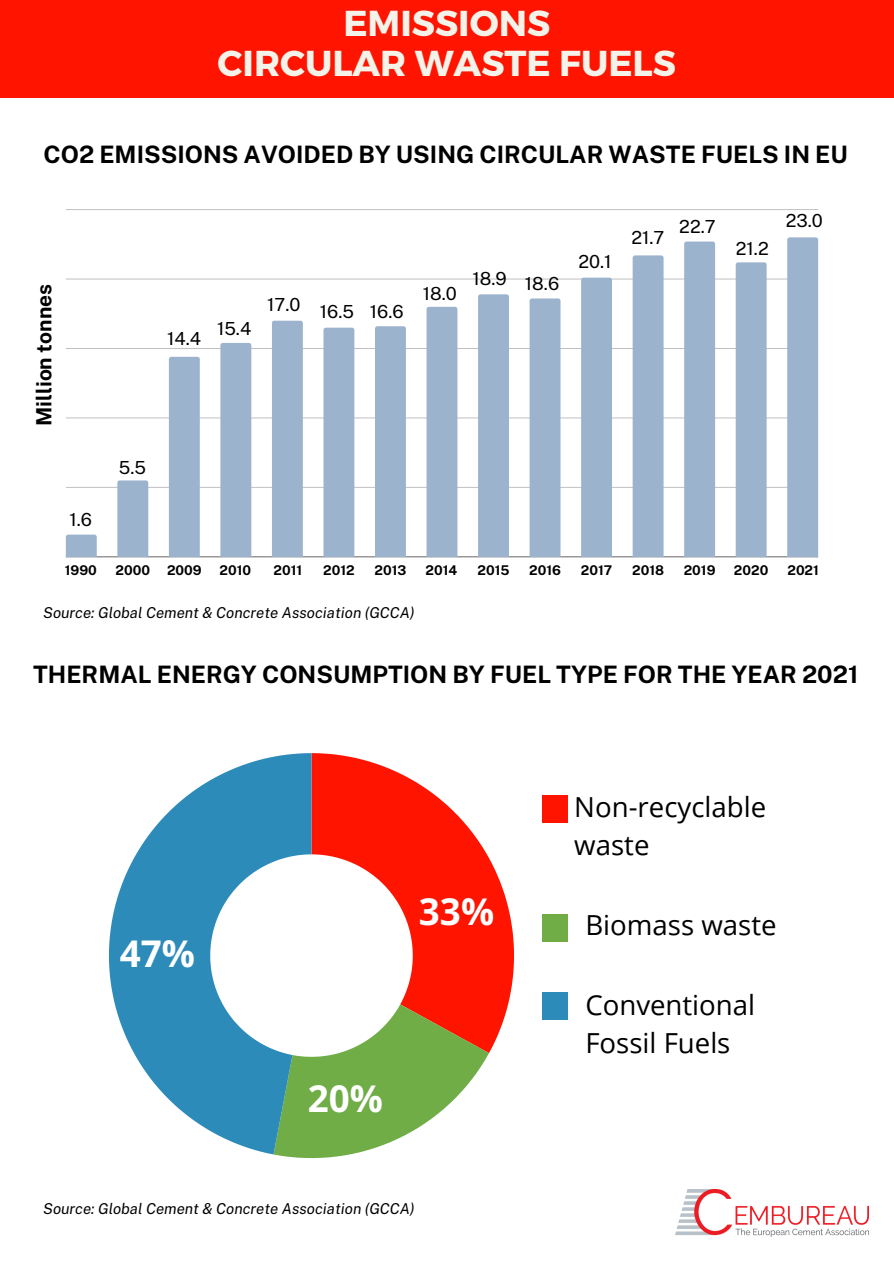
<style>
.page{position:relative;width:894px;height:1264px;background:#fff}
.page>*{position:absolute;margin:0;border:0;box-sizing:border-box;transform-origin:0 0}
.t1{font:700 36.75px "Open Sans";color:#fff}
.t2{font:700 36px/39.3px "Montserrat";color:#f4f3ea;text-align:center}
.t3{font:27.6px/38px "Open Sans";color:#000}
.t4{font:700 24px "Public Sans";color:#000}
.t5{font:700 21px "Public Sans";color:#000}
.t6{font:18px "Public Sans";color:#000}
.t7{font:italic 15px "Public Sans";color:#000}
.t8{font:700 13.35px "Public Sans";color:#000}
</style>
<div class="page">
<div style="left:0;top:0;width:893px;height:97px;background:#ff1400"></div>
<img style="left:675px;top:1189px;width:193px;height:46px">
<svg style="left:311px;top:753px;width:203px;height:300px;fill:#ff1400"></svg>
<svg style="left:273px;top:1004px;width:216px;height:154px"></svg>
<svg style="left:109px;top:753px;width:202px;height:401px;fill:#2d8bba"></svg>
<div style="left:542px;top:795px;width:25px;height:27px;background:#ff1400"></div>
<div style="left:542px;top:913px;width:25px;height:28px;background:#70ad47"></div>
<div style="left:542px;top:991px;width:25px;height:28px;background:#2d8bba"></div>
<hr style="left:66px;top:556px;width:751px;height:1px;background:#989898">
<hr style="left:66px;top:487px;width:751px;height:1px;background:#c7c7c7">
<hr style="left:66px;top:417px;width:751px;height:1px;background:#dbdbdb">
<hr style="left:66px;top:348px;width:751px;height:1px;background:#c0c0c0">
<hr style="left:66px;top:278px;width:751px;height:1px;background:#e1e1e1">
<hr style="left:66px;top:209px;width:751px;height:1px;background:#c5c5c5">
<svg style="left:66px;top:534px;width:31px;height:23px"></svg>
<div style="left:117px;top:480px;width:31px;height:77px;background:#9cb3cd"></div>
<div style="left:169px;top:357px;width:31px;height:200px;background:#9cb3cd"></div>
<div style="left:220px;top:343px;width:31px;height:214px;background:#9cb3cd"></div>
<div style="left:272px;top:321px;width:31px;height:236px;background:#9cb3cd"></div>
<div style="left:323px;top:327px;width:31px;height:230px;background:#9cb3cd"></div>
<div style="left:375px;top:326px;width:31px;height:231px;background:#9cb3cd"></div>
<div style="left:426px;top:307px;width:31px;height:250px;background:#9cb3cd"></div>
<div style="left:478px;top:294px;width:31px;height:263px;background:#9cb3cd"></div>
<div style="left:529px;top:298px;width:31px;height:259px;background:#9cb3cd"></div>
<div style="left:581px;top:278px;width:31px;height:279px;background:#9cb3cd"></div>
<div style="left:632px;top:255px;width:31px;height:302px;background:#9cb3cd"></div>
<div style="left:684px;top:241px;width:31px;height:316px;background:#9cb3cd"></div>
<div style="left:735px;top:262px;width:31px;height:295px;background:#9cb3cd"></div>
<div style="left:787px;top:237px;width:30px;height:320px;background:#9cb3cd"></div>
<h5 class="t2" style="left:217px;top:2px;width:459px">EMISSIONS<br>CIRCULAR WASTE FUELS</h5>
<h6 class="t4" style="left:44px;top:140px;width:805px">CO2 EMISSIONS AVOIDED BY USING CIRCULAR WASTE FUELS IN EU</h6>
<h3 class="t5" style="left:31px;top:426px;width:144px;rotate:-90deg">Million tonnes</h3>
<p class="t8" style="left:29px;top:340px;width:29px">15.0</p>
<p class="t8" style="left:29px;top:410px;width:28px">10.0</p>
<h6 class="t6" style="left:69px;top:508px;width:24px">1.6</h6>
<h6 class="t6" style="left:167px;top:328px;width:36px">14.4</h6>
<h6 class="t6" style="left:217px;top:318px;width:36px">15.4</h6>
<h6 class="t6" style="left:267px;top:293px;width:35px">17.0</h6>
<h6 class="t6" style="left:320px;top:301px;width:36px">16.5</h6>
<h6 class="t6" style="left:370px;top:301px;width:35px">16.6</h6>
<p class="t6" style="left:422px;top:283px;width:36px">18.0</p>
<h4 class="t6" style="left:472px;top:268px;width:36px">18.9</h4>
<h2 class="t6" style="left:525px;top:272px;width:36px">18.6</h2>
<h2 class="t6" style="left:578px;top:251px;width:35px">20.1</h2>
<h2 class="t6" style="left:631px;top:227px;width:34px">21.7</h2>
<h3 class="t6" style="left:679px;top:216px;width:38px">22.7</h3>
<h3 class="t6" style="left:735px;top:237px;width:34px">21.2</h3>
<p class="t6" style="left:785px;top:210px;width:39px">23.0</p>
<h6 class="t6" style="left:119px;top:457px;width:29px">5.5</h6>
<p class="t8" style="left:65px;top:562px;width:34px">1990</p>
<p class="t8" style="left:116px;top:562px;width:36px">2000</p>
<p class="t8" style="left:167px;top:562px;width:36px">2009</p>
<p class="t8" style="left:219px;top:562px;width:33px">2010</p>
<p class="t8" style="left:273px;top:562px;width:30px">2011</p>
<p class="t8" style="left:323px;top:562px;width:33px">2012</p>
<p class="t8" style="left:374px;top:562px;width:33px">2013</p>
<p class="t8" style="left:425px;top:562px;width:33px">2014</p>
<p class="t8" style="left:477px;top:562px;width:33px">2015</p>
<p class="t8" style="left:529px;top:562px;width:33px">2016</p>
<p class="t8" style="left:580px;top:562px;width:33px">2017</p>
<p class="t8" style="left:632px;top:562px;width:33px">2018</p>
<p class="t8" style="left:683px;top:562px;width:33px">2019</p>
<p class="t8" style="left:733px;top:562px;width:36px">2020</p>
<p class="t8" style="left:787px;top:562px;width:33px">2021</p>
<p class="t7" style="left:43px;top:603px;width:373px">Source: Global Cement &amp; Concrete Association (GCCA)</p>
<h4 class="t4" style="left:33px;top:659px;width:826px">THERMAL ENERGY CONSUMPTION BY FUEL TYPE FOR THE YEAR 2021</h4>
<h6 class="t1" style="left:120px;top:927px;width:77px">47%</h6>
<h6 class="t1" style="left:419px;top:885px;width:77px">33%</h6>
<h6 class="t1" style="left:308px;top:1072px;width:77px">20%</h6>
<h6 class="t7" style="left:43px;top:1199px;width:373px">Source: Global Cement &amp; Concrete Association (GCCA)</h6>
<h6 class="t3" style="left:574px;top:787px;width:193px">Non-recyclable waste</h6>
<h6 class="t3" style="left:585px;top:905px;width:193px">Biomass waste</h6>
<h6 class="t3" style="left:585px;top:984px;width:171px">Conventional<br>Fossil Fuels</h6>
</div>
